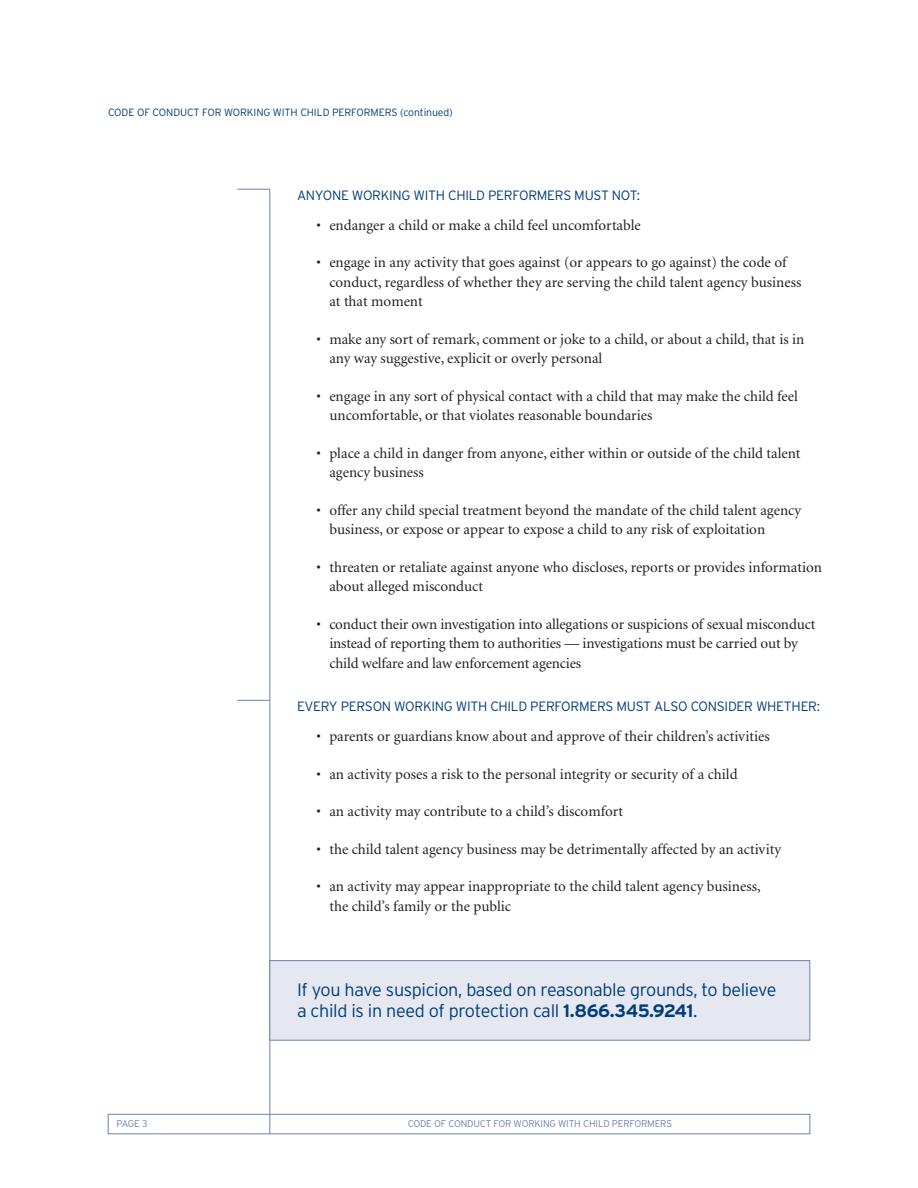
<style>
.page{position:relative;width:918px;height:1188px;background:#fff}
.page>*{position:absolute;margin:0;border:0;box-sizing:border-box;transform-origin:0 0}
.t1{font:300 18px/21px "Interstate";letter-spacing:-.02em;color:#003d78}
.t2{font:15px/19.5px "Minion";color:#231f20}
.t3{font:300 13.5px "Interstate";letter-spacing:-.02em;color:#003d78}
.t4{font:300 10.5px "Interstate";letter-spacing:-.01em;color:#003d78}
.t5{font:300 9.75px "Interstate";letter-spacing:-.02em;color:#6c83af}
.s1{font-weight:700}
</style>
<div class="page">
<div style="left:108px;top:1114px;width:702px;height:20px;border:1px solid #6c83af"></div>
<hr style="left:270px;top:189px;width:1px;height:945px;background:#6c83af">
<hr style="left:237px;top:189px;width:33px;height:1px;background:#6c83af">
<hr style="left:237px;top:700px;width:33px;height:1px;background:#6c83af">
<div style="left:270px;top:960px;width:540px;height:80px;background:#e5e7f1;border:1px solid #6c83af"></div>
<p class="t4" style="left:108px;top:107px;width:133px">CODE OF CONDUCT FOR WORKING</p>
<p class="t4" style="left:273px;top:107px;width:15px">WITH</p>
<p class="t4" style="left:300px;top:107px;width:13px">CHILD</p>
<p class="t4" style="left:332px;top:107px;width:14px">PERFORMERS</p>
<p class="t4" style="left:400px;top:107px;width:54px">(CONTINUED)</p>
<p class="t3" style="left:297px;top:188px;width:324px">ANYONE WORKING WITH CHILD PERFORMERS MUST NOT</p>
<p class="t3" style="left:637px;top:188px;width:5px">:</p>
<p class="t2" style="left:316px;top:216px;width:326px">• endanger a child or make a child feel uncomfortable</p>
<p class="t2" style="left:329px;top:253px;width:473px;text-indent:-13px">• engage in any activity that goes against (or appears to go against) the code of conduct, regardless of whether they are serving the child talent agency business at that moment</p>
<p class="t2" style="left:329px;top:330px;width:476px;text-indent:-13px">• make any sort of remark, comment or joke to a child, or about a child, that is in any way suggestive, explicit or overly personal</p>
<p class="t2" style="left:329px;top:387px;width:470px;text-indent:-13px">• engage in any sort of physical contact with a child that may make the child feel uncomfortable, or that violates reasonable boundaries</p>
<p class="t2" style="left:329px;top:444px;width:473px;text-indent:-13px">• place a child in danger from anyone, either within or outside of the child talent agency business</p>
<p class="t2" style="left:329px;top:501px;width:473px;text-indent:-13px">• offer any child special treatment beyond the mandate of the child talent agency business, or expose or appear to expose a child to any risk of exploitation</p>
<p class="t2" style="left:329px;top:558px;width:494px;text-indent:-13px">• threaten or retaliate against anyone who discloses, reports or provides information about alleged misconduct</p>
<p class="t2" style="left:329px;top:615px;width:488px;text-indent:-13px">• conduct their own investigation into allegations or suspicions of sexual misconduct instead of reporting them to authorities — investigations must be carried out by child welfare and law enforcement agencies</p>
<p class="t3" style="left:297px;top:699px;width:525px">EVERY PERSON WORKING WITH CHILD PERFORMERS MUST ALSO CONSIDER WHETHER:</p>
<p class="t2" style="left:316px;top:727px;width:455px">• parents or guardians know about and approve of their children’s activities</p>
<p class="t2" style="left:316px;top:765px;width:423px">• an activity poses a risk to the personal integrity or security of a child</p>
<p class="t2" style="left:316px;top:802px;width:308px">• an activity may contribute to a child’s discomfort</p>
<p class="t2" style="left:316px;top:840px;width:466px">• the child talent agency business may be detrimentally affected by an activity</p>
<p class="t2" style="left:329px;top:877px;width:433px;text-indent:-13px">• an activity may appear inappropriate to the child talent agency business, the child’s family or the public</p>
<p class="t1" style="left:297px;top:979px;width:481px">IF YOU HAVE SUSPICION, BASED ON REASONABLE GROUNDS, TO BELIEVE<br>A CHILD IS IN NEED OF PROTECTION CALL <span class="s1">1.866.345.9241</span>.</p>
<p class="t5" style="left:117px;top:1118px;width:33px">PAGE 3</p>
<p class="t5" style="left:408px;top:1118px;width:121px">CODE OF CONDUCT FOR WORKING</p>
<p class="t5" style="left:558px;top:1118px;width:14px">WITH</p>
<p class="t5" style="left:583px;top:1118px;width:12px">CHILD</p>
<p class="t5" style="left:612px;top:1118px;width:13px">PERFORMERS</p>
</div>
